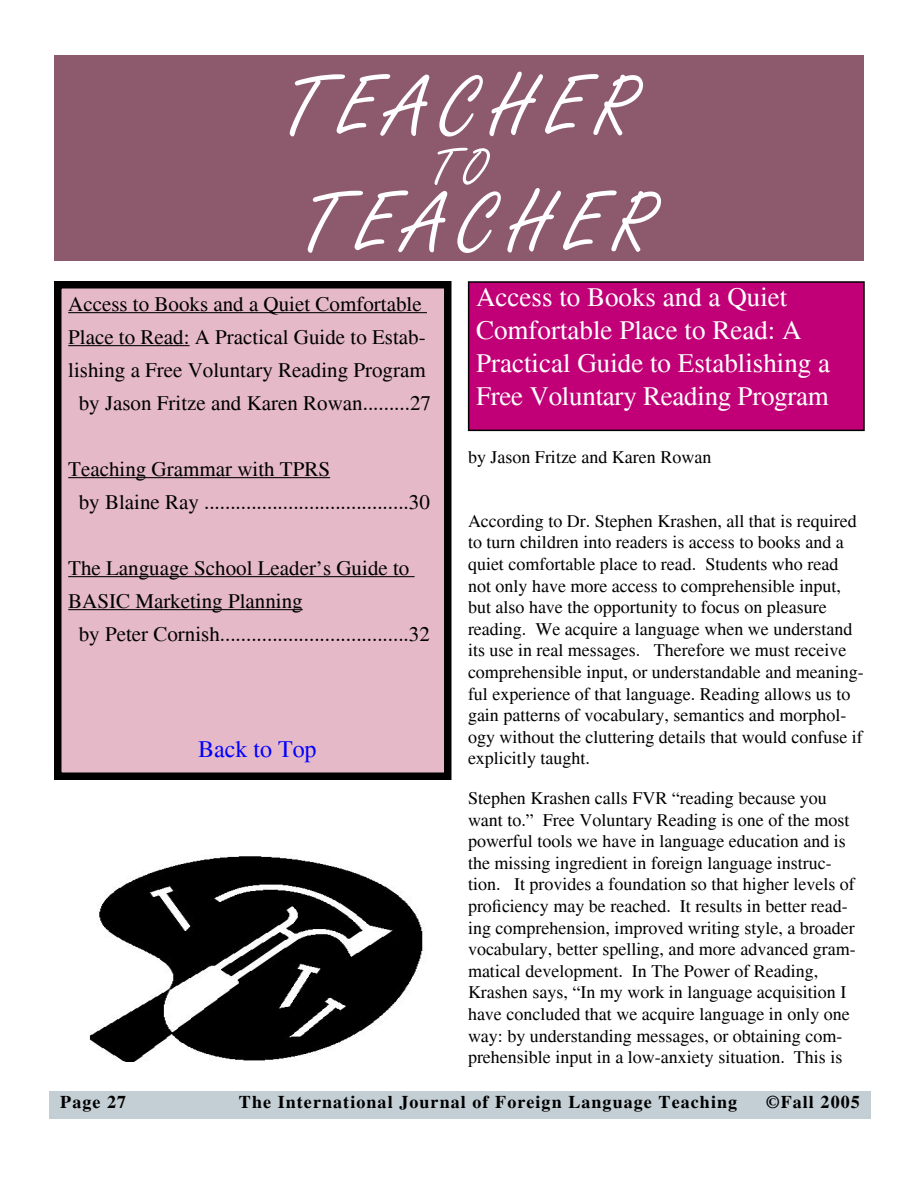
<style>
.page{position:relative;width:918px;height:1188px;background:#fff}
.page>*{position:absolute;margin:0;border:0;box-sizing:border-box;transform-origin:0 0}
.t1{font:90px "Freestyle Script";letter-spacing:.15em;color:#fff}
.t2{font:54px "Freestyle Script";color:#fff}
.t3{font:27px/33px "Times";color:#fff}
.t4{font:24px "Times";color:#00f}
.t5{font:21px/33px "Times";color:#000;text-align:center}
.t6{font:18px/21.6px "Times";color:#000}
.t7{font:700 18px "Times";letter-spacing:.06em;color:#000}
</style>
<div class="page">
<div style="left:54px;top:56px;width:810px;height:205px;background:#8d5a6d"></div>
<img style="left:89px;top:856px;width:335px;height:206px">
<div style="left:469px;top:282px;width:395px;height:148px;background:#c10077"></div>
<div style="left:468px;top:281px;width:397px;height:150px;border:2px solid #000"></div>
<div style="left:58px;top:285px;width:390px;height:491px;background:#e5b9c8"></div>
<hr style="left:68px;top:312px;width:359px;height:1px;background:#000">
<hr style="left:68px;top:345px;width:122px;height:1px;background:#000">
<hr style="left:68px;top:477px;width:262px;height:1px;background:#000">
<hr style="left:68px;top:576px;width:347px;height:1px;background:#000">
<hr style="left:68px;top:609px;width:235px;height:1px;background:#000">
<div style="left:54px;top:281px;width:398px;height:499px;border:8px solid #000"></div>
<div style="left:49px;top:1092px;width:822px;height:27px;background:#c3cfd5"></div>
<h1 class="t1" style="left:283px;top:58px;width:353px">TEACHER</h1>
<h2 class="t2" style="left:431px;top:138px;width:58px">TO</h2>
<h1 class="t1" style="left:301px;top:175px;width:353px">TEACHER</h1>
<h3 class="t3" style="left:476px;top:281px;width:355px">Access to Books and a Quiet<br>Comfortable Place to Read: A<br>Practical Guide to Establishing a<br>Free Voluntary Reading Program</h3>
<p class="t5" style="left:68px;top:287px;width:364px">Access to Books and a Quiet Comfortable Place to Read: A Practical Guide to Estab&shy;lishing a Free Voluntary Reading Program by Jason Fritze and Karen Rowan.........27</p>
<p class="t5" style="left:79px;top:452px;width:353px;text-align:left;text-indent:-10px">Teaching Grammar with TPRS<br>by Blaine Ray .......................................30</p>
<p class="t5" style="left:68px;top:551px;width:343px">The Language School Leader’s Guide to</p>
<p class="t5" style="left:68px;top:584px;width:236px">BASIC Marketing Planning</p>
<p class="t5" style="left:79px;top:617px;width:353px">by Peter Cornish....................................32</p>
<h3 class="t4" style="left:198px;top:736px;width:120px">Back to Top</h3>
<p class="t6" style="left:468px;top:446px;width:245px">by Jason Fritze and Karen Rowan</p>
<p class="t6" style="left:468px;top:510px;width:397px">According to Dr. Stephen Krashen, all that is required to turn children into readers is access to books and a quiet comfortable place to read. Students who read not only have more access to comprehensible input, but also have the opportunity to focus on pleasure reading. We acquire a language when we understand its use in real messages. Therefore we must receive comprehensible input, or understandable and meaning&shy;ful experience of that language. Reading allows us to gain patterns of vocabulary, semantics and morphol&shy;ogy without the cluttering details that would confuse if explicitly taught.</p>
<p class="t6" style="left:468px;top:787px;width:389px">Stephen Krashen calls FVR “reading because you want to.” Free Voluntary Reading is one of the most powerful tools we have in language education and is the missing ingredient in foreign language instruc&shy;tion. It provides a foundation so that higher levels of proficiency may be reached. It results in better read&shy;ing comprehension, improved writing style, a broader vocabulary, better spelling, and more advanced gram&shy;matical development. In The Power of Reading, Krashen says, “In my work in language acquisition I have concluded that we acquire language in only one way: by understanding messages, or obtaining com&shy;prehensible input in a low-anxiety situation. This is</p>
<p class="t7" style="left:60px;top:1092px;width:67px">Page 27</p>
<p class="t7" style="left:239px;top:1092px;width:500px">The International Journal of Foreign Language Teaching</p>
<p class="t7" style="left:766px;top:1092px;width:95px">©Fall 2005</p>
</div>
